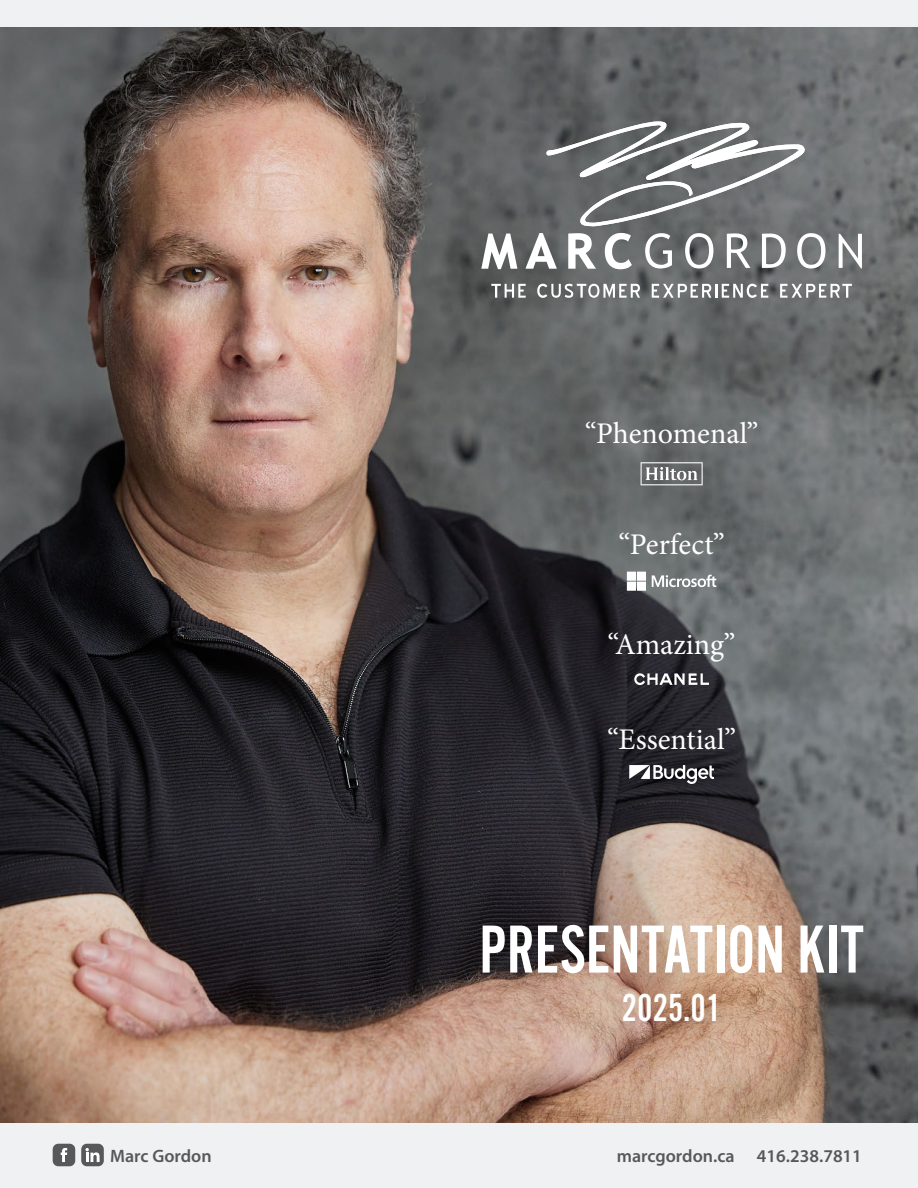
<style>
.page{position:relative;width:918px;height:1188px;background:#fff}
.page>*{position:absolute;margin:0;border:0;box-sizing:border-box;transform-origin:0 0}
.t1{font:70.5px "Alternate Got No 2 D";letter-spacing:.005em;color:#fff}
.t2{font:40.5px "Alternate Got No 2 D";color:#fff}
.t3{font:30px "Minion Pro";color:#fff}
.t4{font:600 18px "Myriad Pro";color:#57585a}
</style>
<div class="page">
<img style="left:0;top:27px;width:918px;height:1097px">
<svg style="left:641px;top:462px;width:62px;height:23px"></svg>
<svg style="left:652px;top:574px;width:64px;height:13px"></svg>
<svg style="left:627px;top:572px;width:19px;height:19px"></svg>
<div style="left:0;top:1124px;width:918px;height:64px;background:#f0f1f2"></div>
<div style="left:0;top:0;width:918px;height:27px;background:#f0f1f2"></div>
<svg style="left:481px;top:234px;width:36px;height:35px"></svg>
<svg style="left:525px;top:233px;width:32px;height:36px"></svg>
<svg style="left:568px;top:233px;width:28px;height:36px"></svg>
<svg style="left:605px;top:233px;width:27px;height:36px"></svg>
<svg style="left:645px;top:233px;width:27px;height:35px"></svg>
<svg style="left:685px;top:233px;width:28px;height:36px"></svg>
<svg style="left:727px;top:233px;width:23px;height:35px"></svg>
<svg style="left:762px;top:234px;width:24px;height:34px"></svg>
<svg style="left:797px;top:233px;width:29px;height:36px"></svg>
<svg style="left:839px;top:234px;width:23px;height:34px"></svg>
<svg style="left:491px;top:284px;width:35px;height:14px"></svg>
<svg style="left:537px;top:284px;width:103px;height:14px"></svg>
<svg style="left:652px;top:284px;width:116px;height:14px"></svg>
<svg style="left:780px;top:284px;width:72px;height:14px"></svg>
<svg style="left:546px;top:121px;width:260px;height:105px;background:#7f8283"></svg>
<svg style="left:634px;top:673px;width:75px;height:12px"></svg>
<svg style="left:629px;top:765px;width:85px;height:19px"></svg>
<div style="left:81px;top:1144px;width:23px;height:22px;background:#57585a;border-radius:6px"></div>
<svg style="left:85px;top:1148px;width:15px;height:14px"></svg>
<div style="left:53px;top:1144px;width:22px;height:22px;background:#57585a;border-radius:6px"></div>
<svg style="left:61px;top:1148px;width:6px;height:14px"></svg>
<p class="t3" style="left:585px;top:413px;width:175px">“Phenomenal”</p>
<p class="t3" style="left:618px;top:524px;width:108px">“Perfect”</p>
<p class="t3" style="left:608px;top:625px;width:130px">“Amazing”</p>
<p class="t3" style="left:607px;top:719px;width:130px">“Essential”</p>
<h1 class="t1" style="left:479px;top:912px;width:386px">PRESENTATION KIT</h1>
<h2 class="t2" style="left:622px;top:986px;width:101px">2025.01</h2>
<p class="t4" style="left:110px;top:1144px;width:103px">Marc Gordon</p>
<p class="t4" style="left:617px;top:1144px;width:247px">marcgordon.ca 416.238.7811</p>
</div>
